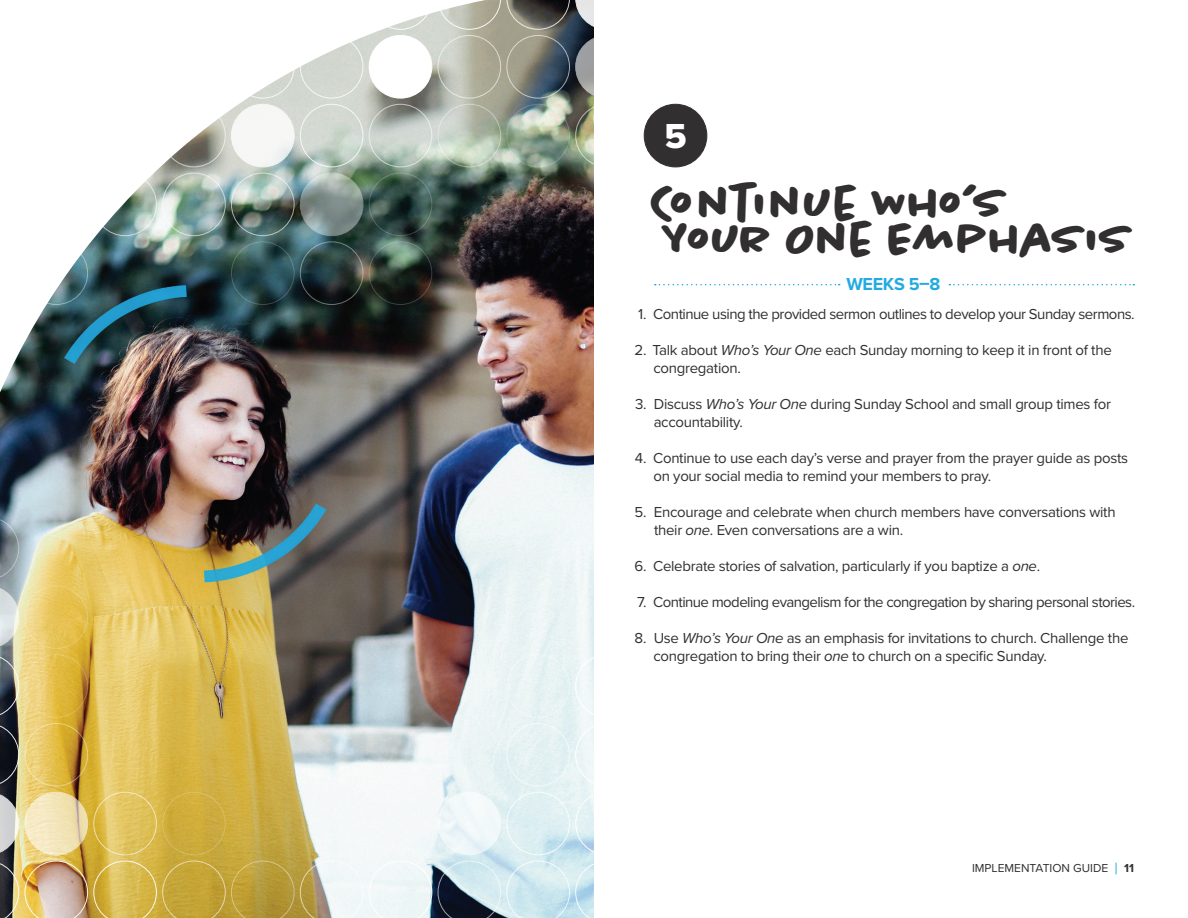
<style>
.page{position:relative;width:1188px;height:918px;background:#fff}
.page>*{position:absolute;margin:0;border:0;box-sizing:border-box;transform-origin:0 0}
.t1{font:700 48px/36px "Chantal";letter-spacing:-.005em;color:#312f30}
.t2{font:36px "Proxima Nova Extrabld";color:#fff}
.t3{font:700 18px "Proxima Nova";letter-spacing:-.02em;color:#24aae1}
.t4{font:15px/18px "Proxima Nova";letter-spacing:-.02em;color:#312f30}
.t5{font:15px "Proxima Nova";letter-spacing:-.04em;color:#312f30}
.t6{font:12px "Proxima Nova";color:#312f30}
.s1{font-style:italic}
.s2{font-size:16.5px;color:#24aae1}
.s3{font-weight:700}
</style>
<div class="page">
<img style="left:0;top:11px;width:594px;height:907px">
<svg style="left:369px;top:11px;width:63px;height:19px"></svg>
<svg style="left:438px;top:0;width:156px;height:30px;background:#8d8e86"></svg>
<div style="left:231px;top:35px;width:64px;height:63px;border:1px solid #fff;border-radius:50%"></div>
<div style="left:300px;top:35px;width:63px;height:63px;border:1px solid #fff;border-radius:50%"></div>
<div style="left:369px;top:35px;width:63px;height:63px;background:#fff;border-radius:50%"></div>
<div style="left:369px;top:35px;width:63px;height:63px;border:1px solid #fff;border-radius:50%"></div>
<div style="left:438px;top:35px;width:63px;height:63px;border:1px solid #fff;border-radius:50%"></div>
<div style="left:506px;top:35px;width:64px;height:63px;border:1px solid #fff;border-radius:50%"></div>
<svg style="left:576px;top:35px;width:62px;height:63px"></svg>
<div style="left:575px;top:35px;width:64px;height:63px;border:1px solid #fff;border-radius:50%"></div>
<div style="left:162px;top:104px;width:64px;height:63px;border:1px solid #fff;border-radius:50%"></div>
<div style="left:231px;top:104px;width:63px;height:63px;background:#f6f7f5;border-radius:50%"></div>
<div style="left:231px;top:104px;width:64px;height:63px;border:1px solid #fff;border-radius:50%"></div>
<div style="left:300px;top:104px;width:63px;height:63px;border:1px solid #fff;border-radius:50%"></div>
<div style="left:369px;top:104px;width:63px;height:63px;border:1px solid #fff;border-radius:50%"></div>
<div style="left:438px;top:104px;width:63px;height:63px;border:1px solid #fff;border-radius:50%"></div>
<div style="left:506px;top:104px;width:64px;height:63px;border:1px solid #fff;border-radius:50%"></div>
<div style="left:575px;top:104px;width:64px;height:63px;border:1px solid #fff;border-radius:50%"></div>
<div style="left:93px;top:173px;width:64px;height:63px;border:1px solid #fff;border-radius:50%"></div>
<div style="left:162px;top:173px;width:64px;height:63px;border:1px solid #fff;border-radius:50%"></div>
<div style="left:231px;top:173px;width:64px;height:63px;border:1px solid #fff;border-radius:50%"></div>
<svg style="left:300px;top:173px;width:63px;height:63px;background:#8a9995"></svg>
<div style="left:300px;top:173px;width:63px;height:63px;border:1px solid #fff;border-radius:50%"></div>
<div style="left:369px;top:173px;width:63px;height:63px;border:1px solid #fff;border-radius:50%"></div>
<div style="left:25px;top:241px;width:63px;height:64px;border:1px solid #fff;border-radius:50%"></div>
<div style="left:231px;top:241px;width:64px;height:64px;border:1px solid #fff;border-radius:50%"></div>
<div style="left:300px;top:241px;width:63px;height:64px;border:1px solid #fff;border-radius:50%"></div>
<div style="left:369px;top:241px;width:63px;height:64px;border:1px solid #fff;border-radius:50%"></div>
<div style="left:25px;top:585px;width:63px;height:64px;border:1px solid #fff;border-radius:50%"></div>
<div style="left:25px;top:654px;width:63px;height:64px;border:1px solid #fff;border-radius:50%"></div>
<div style="left:506px;top:654px;width:64px;height:64px;border:1px solid #fff;border-radius:50%"></div>
<div style="left:575px;top:654px;width:64px;height:64px;border:1px solid #fff;border-radius:50%"></div>
<img style="left:0;top:517px;width:19px;height:269px">
<div style="left:25px;top:723px;width:63px;height:63px;border:1px solid #fff;border-radius:50%"></div>
<div style="left:438px;top:723px;width:63px;height:63px;border:1px solid #fff;border-radius:50%"></div>
<div style="left:506px;top:723px;width:64px;height:63px;border:1px solid #fff;border-radius:50%"></div>
<div style="left:575px;top:723px;width:64px;height:63px;border:1px solid #fff;border-radius:50%"></div>
<svg style="left:0;top:792px;width:19px;height:63px"></svg>
<svg style="left:25px;top:792px;width:63px;height:63px;background:#f0e2b9"></svg>
<div style="left:25px;top:792px;width:63px;height:63px;border:1px solid #fff;border-radius:50%"></div>
<div style="left:93px;top:792px;width:64px;height:63px;border:1px solid #fff;border-radius:50%"></div>
<div style="left:162px;top:792px;width:64px;height:63px;border:1px solid #fff;border-radius:50%"></div>
<div style="left:438px;top:792px;width:63px;height:63px;background:#f1f8f9;border-radius:50%"></div>
<div style="left:438px;top:792px;width:63px;height:63px;border:1px solid #fff;border-radius:50%"></div>
<div style="left:506px;top:792px;width:64px;height:63px;border:1px solid #fff;border-radius:50%"></div>
<div style="left:575px;top:792px;width:64px;height:63px;border:1px solid #fff;border-radius:50%"></div>
<svg style="left:0;top:861px;width:19px;height:57px"></svg>
<img style="left:25px;top:861px;width:338px;height:57px">
<div style="left:369px;top:861px;width:63px;height:57px;background:#eff6f6"></div>
<svg style="left:438px;top:861px;width:156px;height:57px;background:#aec3cc"></svg>
<div style="left:644px;top:104px;width:63px;height:63px;background:#312f30;border-radius:50%"></div>
<div style="left:644px;top:104px;width:63px;height:63px;border:1px solid #312f30;border-radius:50%"></div>
<svg style="left:655px;top:284px;width:185px;height:1px"></svg>
<svg style="left:949px;top:284px;width:185px;height:1px"></svg>
<h2 class="t2" style="left:664px;top:109px;width:24px">5</h2>
<h1 class="t1" style="left:652px;top:185px;width:482px">Continue Who’s<br>Your One Emphasis</h1>
<p class="t3" style="left:847px;top:271px;width:96px">WEEKS 5–8</p>
<p class="t4" style="left:638px;top:304px;width:498px">1. Continue using the provided sermon outlines to develop your Sunday sermons.</p>
<p class="t4" style="left:654px;top:340px;width:460px;text-indent:-19px">2. Talk about <span class="s1">Who’s Your One</span> each Sunday morning to keep it in front of the congregation.</p>
<p class="t4" style="left:654px;top:394px;width:459px">Discuss <span class="s1">Who’s Your One</span> during Sunday School and small group times for accountability.</p>
<p class="t4" style="left:654px;top:448px;width:476px;text-indent:-19px">4. Continue to use each day’s verse and prayer from the prayer guide as posts on your social media to remind your members to pray.</p>
<p class="t4" style="left:654px;top:502px;width:463px">Encourage and celebrate when church members have conversations with their <span class="s1">one</span>. Even conversations are a win.</p>
<p class="t4" style="left:634px;top:556px;width:407px">6. Celebrate stories of salvation, particularly if you baptize a <span class="s1">one</span>.</p>
<p class="t5" style="left:637px;top:591px;width:500px">7. Continue modeling evangelism for the congregation by sharing personal stories.</p>
<p class="t4" style="left:654px;top:628px;width:476px">Use <span class="s1">Who’s Your One</span> as an emphasis for invitations to church. Challenge the congregation to bring their <span class="s1">one</span> to church on a specific Sunday.</p>
<p class="t4" style="left:635px;top:394px;width:13px">3.</p>
<p class="t4" style="left:635px;top:502px;width:14px">5.</p>
<p class="t4" style="left:635px;top:628px;width:13px">8.</p>
<p class="t6" style="left:972px;top:859px;width:163px">IMPLEMENTATION GUIDE <span class="s2">|</span> <span class="s3">11</span></p>
</div>
